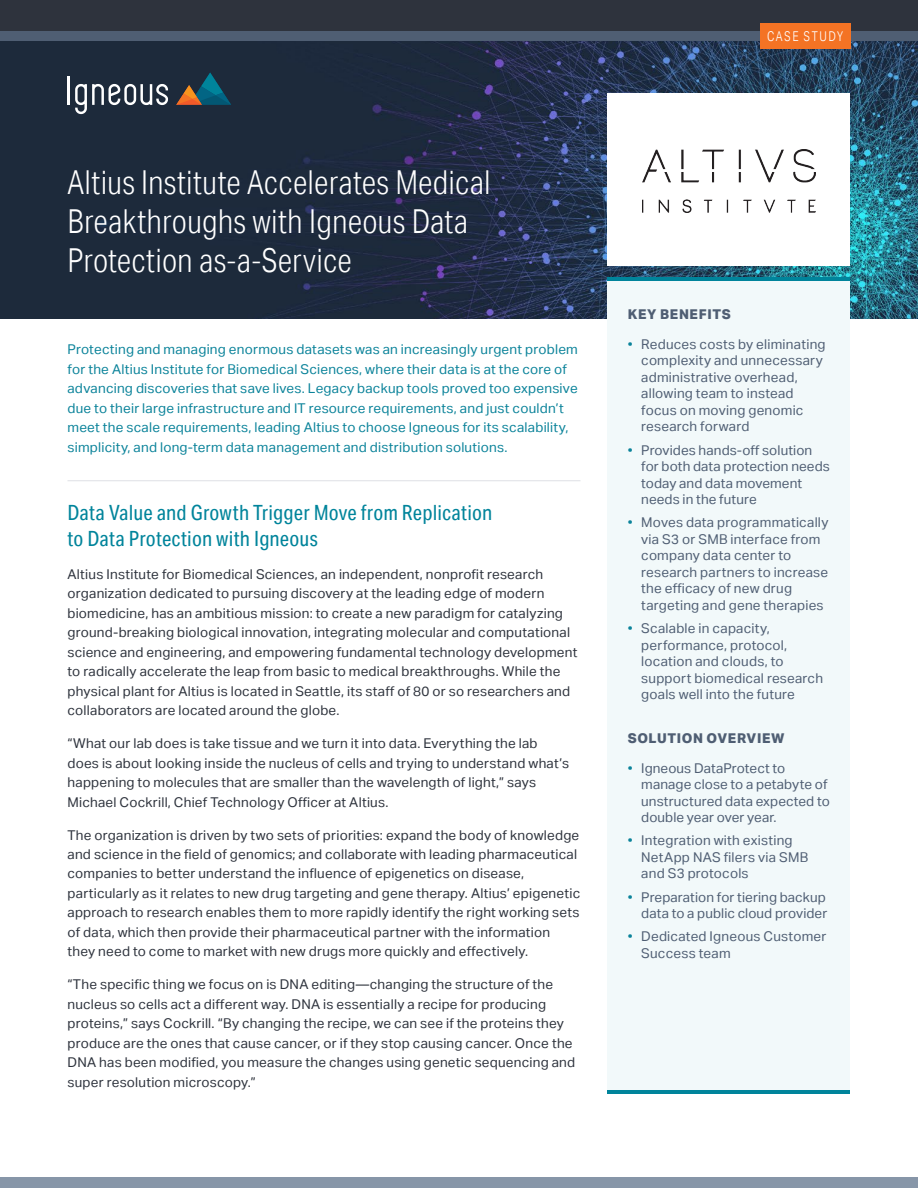
<style>
.page{position:relative;width:918px;height:1188px;background:#fff}
.page>*{position:absolute;margin:0;border:0;box-sizing:border-box;transform-origin:0 0}
.t1{font:300 33px/39px "Aktiv Grotesk Cd";letter-spacing:.005em;color:#fff}
.t2{font:21px/25.5px "Aktiv Grotesk Cd";letter-spacing:.005em;color:#00849b}
.t3{font:13.5px/19.5px "Aktiv Grotesk";letter-spacing:.015em;color:#2e333d}
.t4{font:13.5px/16.5px "Aktiv Grotesk";letter-spacing:.015em;color:#4f5e73}
.t5{font:13.5px/19.5px "Aktiv Grotesk";letter-spacing:.015em;color:#0b839a}
.t6{font:800 13.5px "Aktiv Grotesk";letter-spacing:.045em;color:#4f5e73}
.t7{font:300 13.5px "Aktiv Grotesk Cd";letter-spacing:.115em;color:#fff}
.s1{color:#0b839a}
</style>
<div class="page">
<div style="left:0;top:0;width:918px;height:36px;background:#2e333d"></div>
<img style="left:0;top:41px;width:918px;height:278px">
<div style="left:0;top:32px;width:918px;height:9px;background:#4f5e73"></div>
<div style="left:760px;top:24px;width:90px;height:25px;background:#f47324"></div>
<hr style="left:68px;top:77px;width:2px;height:28px;background:#fff">
<svg style="left:75px;top:84px;width:93px;height:30px"></svg>
<svg style="left:176px;top:73px;width:55px;height:32px;background:#334c52"></svg>
<div style="left:608px;top:281px;width:242px;height:813px;background:#f2f9fa"></div>
<div style="left:608px;top:93px;width:242px;height:173px;background:#fff"></div>
<hr style="left:608px;top:278px;width:242px;height:3px;background:#00849b">
<hr style="left:608px;top:1090px;width:242px;height:4px;background:#00849b">
<div style="left:0;top:1177px;width:918px;height:11px;background:#8796a8"></div>
<img style="left:642px;top:150px;width:174px;height:62px">
<hr style="left:68px;top:480px;width:512px;height:1px;background:#dee0e5">
<p class="t7" style="left:767px;top:29px;width:78px">CASE STUDY</p>
<h1 class="t1" style="left:68px;top:163px;width:425px">Altius Institute Accelerates Medical<br>Breakthroughs with Igneous Data<br>Protection as-a-Service</h1>
<p class="t5" style="left:68px;top:339px;width:512px">Protecting and managing enormous datasets was an increasingly urgent problem for the Altius Institute for Biomedical Sciences, where their data is at the core of advancing discoveries that save lives. Legacy backup tools proved too expensive due to their large infrastructure and IT resource requirements, and just couldn’t meet the scale requirements, leading Altius to choose Igneous for its scalability, simplicity, and long-term data management and distribution solutions.</p>
<h2 class="t2" style="left:68px;top:500px;width:426px">Data Value and Growth Trigger Move from Replication to Data Protection with Igneous</h2>
<p class="t3" style="left:68px;top:564px;width:512px">Altius Institute for Biomedical Sciences, an independent, nonprofit research organization dedicated to pursuing discovery at the leading edge of modern biomedicine, has an ambitious mission: to create a new paradigm for catalyzing ground-breaking biological innovation, integrating molecular and computational science and engineering, and empowering fundamental technology development to radically accelerate the leap from basic to medical breakthroughs. While the physical plant for Altius is located in Seattle, its staff of 80 or so researchers and collaborators are located around the globe.</p>
<p class="t3" style="left:68px;top:733px;width:503px">“What our lab does is take tissue and we turn it into data. Everything the lab does is about looking inside the nucleus of cells and trying to understand what’s happening to molecules that are smaller than the wavelength of light,” says Michael Cockrill, Chief Technology Officer at Altius.</p>
<p class="t3" style="left:68px;top:825px;width:514px">The organization is driven by two sets of priorities: expand the body of knowledge and science in the field of genomics; and collaborate with leading pharmaceutical companies to better understand the influence of epigenetics on disease, particularly as it relates to new drug targeting and gene therapy. Altius’ epigenetic approach to research enables them to more rapidly identify the right working sets of data, which then provide their pharmaceutical partner with the information they need to come to market with new drugs more quickly and effectively.</p>
<p class="t3" style="left:68px;top:975px;width:509px">“The specific thing we focus on is DNA editing—changing the structure of the nucleus so cells act a different way. DNA is essentially a recipe for producing proteins,” says Cockrill. “By changing the recipe, we can see if the proteins they produce are the ones that cause cancer, or if they stop causing cancer. Once the DNA has been modified, you measure the changes using genetic sequencing and super resolution microscopy.”</p>
<p class="t6" style="left:628px;top:306px;width:105px">KEY BENEFITS</p>
<p class="t4" style="left:641px;top:336px;width:186px;text-indent:-14px"><span class="s1">•</span> Reduces costs by eliminating complexity and unnecessary administrative overhead, allowing team to instead focus on moving genomic research forward</p>
<p class="t4" style="left:641px;top:442px;width:190px;text-indent:-14px"><span class="s1">•</span> Provides hands-off solution for both data protection needs today and data movement needs in the future</p>
<p class="t4" style="left:641px;top:514px;width:189px;text-indent:-14px"><span class="s1">•</span> Moves data programmatically via S3 or SMB interface from company data center to research partners to increase the efficacy of new drug targeting and gene therapies</p>
<p class="t4" style="left:641px;top:620px;width:183px;text-indent:-14px"><span class="s1">•</span> Scalable in capacity, performance, protocol, location and clouds, to support biomedical research goals well into the future</p>
<p class="t6" style="left:628px;top:729px;width:158px">SOLUTION OVERVIEW</p>
<p class="t4" style="left:641px;top:760px;width:190px;text-indent:-14px"><span class="s1">•</span> Igneous DataProtect to manage close to a petabyte of unstructured data expected to double year over year.</p>
<p class="t4" style="left:641px;top:832px;width:168px;text-indent:-14px"><span class="s1">•</span> Integration with existing<br>NetApp NAS filers via SMB and S3 protocols</p>
<p class="t4" style="left:628px;top:889px;width:201px;text-align:right"><span class="s1">•</span> Preparation for tiering backup data to a public cloud provider</p>
<p class="t4" style="left:641px;top:928px;width:187px;text-indent:-14px"><span class="s1">•</span> Dedicated Igneous Customer<br>Success team</p>
</div>
